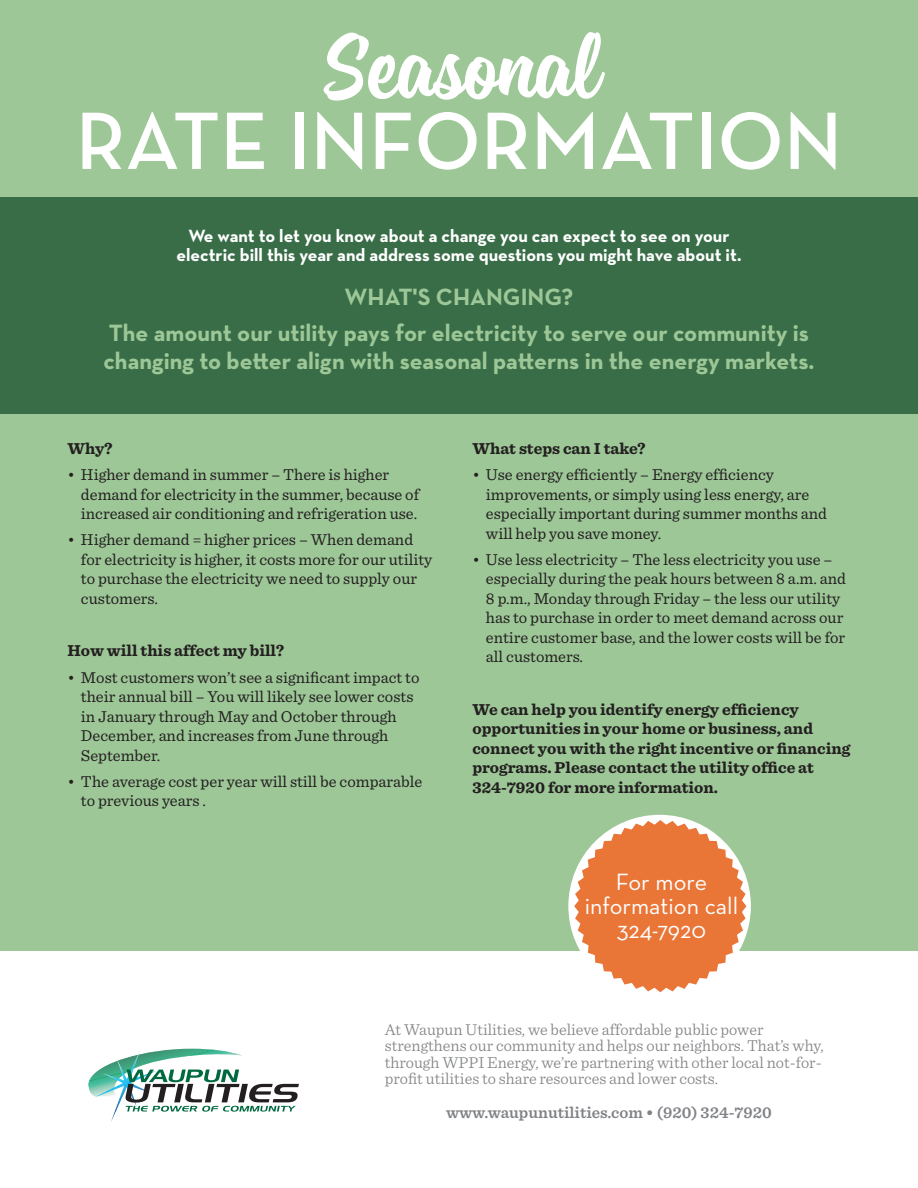
<style>
.page{position:relative;width:918px;height:1188px;background:#fff}
.page>*{position:absolute;margin:0;border:0;box-sizing:border-box;transform-origin:0 0}
.t1{font:106.65px "Sanelma";color:#fff}
.t2{font:600 82.65px "Neutraface Text";color:#fff}
.t3{font:700 24px/35.2px "Neutraface Text";color:#9dc797;text-align:center}
.t4{font:24px/24px "Neutraface Text";color:#fff;text-align:center}
.t5{font:700 18px/19.5px "Neutraface Text";color:#fff;text-align:center}
.t6{font:16.5px/19.5px "Sentinel";color:#231f20}
.t7{font:700 16.5px/19.5px "Sentinel";color:#231f20}
.t8{font:300 16.5px/16.5px "Sentinel";color:#808285}
.t9{font:600 16.5px "Sentinel";color:#808285}
</style>
<div class="page">
<div style="left:0;top:0;width:918px;height:950px;background:#9dc797"></div>
<div style="left:0;top:197px;width:918px;height:217px;background:#386d47"></div>
<svg style="left:88px;top:1049px;width:211px;height:73px"></svg>
<div style="left:568px;top:815px;width:183px;height:182px;background:#fff;border-radius:50%"></div>
<svg style="left:574px;top:820px;width:172px;height:172px"></svg>
<h1 class="t1" style="left:322px;top:-4px;width:276px">Seasonal</h1>
<h2 class="t2" style="left:76px;top:89px;width:768px">RATE INFORMATION</h2>
<p class="t5" style="left:176px;top:226px;width:567px">We want to let you know about a change you can expect to see on your electric bill this year and address some questions you might have about it.</p>
<h3 class="t3" style="left:109px;top:279px;width:702px">WHAT'S CHANGING?<br>The amount our utility pays for electricity to serve our community is</h3>
<h3 class="t3" style="left:104px;top:343px;width:712px">changing to better align with seasonal patterns in the energy markets.</h3>
<p class="t7" style="left:68px;top:438px;width:47px">Why?</p>
<p class="t6" style="left:81px;top:464px;width:340px;text-indent:-13px">• Higher demand in summer – There is higher demand for electricity in the summer, because of increased air conditioning and refrigeration use.</p>
<p class="t6" style="left:81px;top:530px;width:353px;text-indent:-13px">• Higher demand = higher prices – When demand for electricity is higher, it costs more for our utility to purchase the electricity we need to supply our customers.</p>
<p class="t7" style="left:68px;top:641px;width:218px">How will this affect my bill?</p>
<p class="t6" style="left:81px;top:667px;width:340px;text-indent:-13px">• Most customers won’t see a significant impact to their annual bill – You will likely see lower costs in January through May and October through December, and increases from June through September.</p>
<p class="t6" style="left:81px;top:771px;width:343px;text-indent:-13px">• The average cost per year will still be comparable to previous years .</p>
<p class="t7" style="left:472px;top:438px;width:175px">What steps can I take?</p>
<p class="t6" style="left:486px;top:464px;width:343px;text-indent:-13px">• Use energy efficiently – Energy efficiency improvements, or simply using less energy, are especially important during summer months and will help you save money.</p>
<p class="t6" style="left:486px;top:549px;width:362px;text-indent:-13px">• Use less electricity – The less electricity you use – especially during the peak hours between 8 a.m. and 8 p.m., Monday through Friday – the less our utility has to purchase in order to meet demand across our entire customer base, and the lower costs will be for all customers.</p>
<p class="t7" style="left:472px;top:699px;width:379px">We can help you identify energy efficiency opportunities in your home or business, and connect you with the right incentive or financing programs. Please contact the utility office at 324-7920 for more information.</p>
<h3 class="t4" style="left:585px;top:870px;width:155px">For more information call<br>324-7920</h3>
<p class="t8" style="left:385px;top:1021px;width:440px">At Waupun Utilities, we believe affordable public power strengthens our community and helps our neighbors. That’s why, through WPPI Energy, we’re partnering with other local not-for&shy;profit utilities to share resources and lower costs.</p>
<p class="t9" style="left:446px;top:1102px;width:327px">www.waupunutilities.com • (920) 324-7920</p>
</div>
